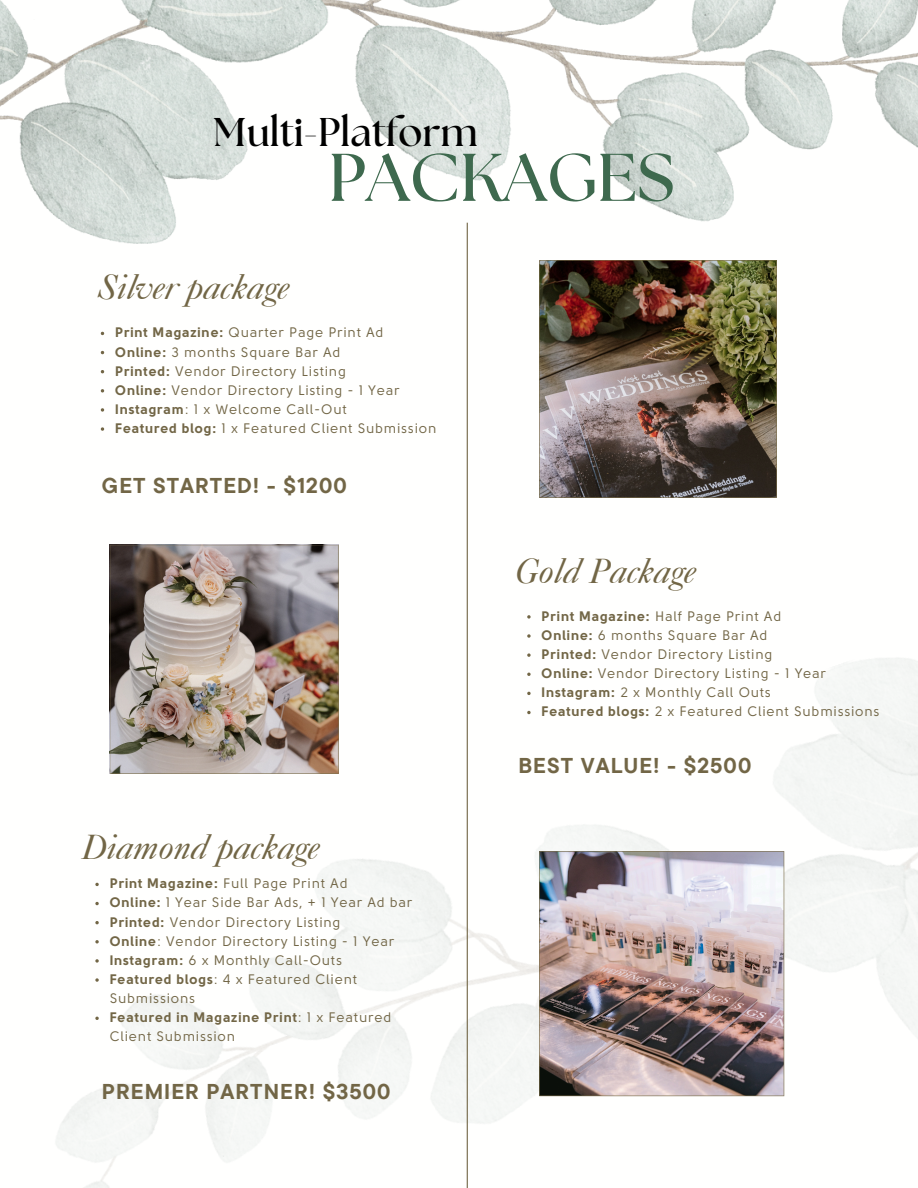
<style>
.page{position:relative;width:918px;height:1188px;background:#fff}
.page>*{position:absolute;margin:0;border:0;box-sizing:border-box;transform-origin:0 0}
.t1{font:700 67.2px "The Seasons";color:#3e694e}
.t2{font:700 40.05px "The Seasons";color:#000}
.t3{font:italic 35.25px "Caslon 540 LT Std";letter-spacing:-.01em;color:#726646}
.t4{font:700 21.45px "TT Commons Pro";letter-spacing:.05em;color:#726646}
.t5{font:13.8px/19.2px "Solomon Sans";letter-spacing:.05em;color:#726646}
.s1{font-weight:700}
</style>
<div class="page">
<img style="left:56px;top:577px;width:862px;height:611px">
<hr style="left:467px;top:223px;width:1px;height:965px;background:#726646">
<img style="left:539px;top:260px;width:238px;height:238px">
<img style="left:110px;top:545px;width:229px;height:229px">
<svg style="left:527px;top:615px;width:4px;height:4px"></svg>
<svg style="left:527px;top:634px;width:4px;height:4px"></svg>
<svg style="left:527px;top:653px;width:4px;height:4px"></svg>
<svg style="left:527px;top:673px;width:4px;height:3px"></svg>
<svg style="left:527px;top:692px;width:4px;height:3px"></svg>
<svg style="left:527px;top:711px;width:4px;height:3px"></svg>
<img style="left:539px;top:851px;width:245px;height:245px">
<svg style="left:95px;top:883px;width:4px;height:3px"></svg>
<svg style="left:95px;top:902px;width:4px;height:3px"></svg>
<svg style="left:95px;top:921px;width:4px;height:3px"></svg>
<svg style="left:95px;top:940px;width:4px;height:3px"></svg>
<svg style="left:95px;top:959px;width:4px;height:4px"></svg>
<svg style="left:95px;top:978px;width:4px;height:4px"></svg>
<svg style="left:95px;top:1017px;width:4px;height:3px"></svg>
<img style="left:0;top:0;width:918px;height:243px">
<svg style="left:101px;top:389px;width:3px;height:4px"></svg>
<svg style="left:101px;top:408px;width:3px;height:4px"></svg>
<svg style="left:101px;top:427px;width:3px;height:4px"></svg>
<p class="t2" style="left:214px;top:114px;width:265px">Multi-Platform</p>
<p class="t1" style="left:329px;top:147px;width:347px">PACKAGES</p>
<p class="t3" style="left:98px;top:274px;width:193px">Silver package</p>
<p class="t5" style="left:115px;top:324px;width:270px"><span class="s1">Print Magazine:</span> Quarter Page Print Ad</p>
<p class="t5" style="left:115px;top:343px;width:227px"><span class="s1">Online:</span> 3 months Square Bar Ad</p>
<h4 class="t5" style="left:115px;top:362px;width:232px"><span class="s1">Printed:</span> Vendor Directory Listing</h4>
<p class="t5" style="left:115px;top:381px;width:286px"><span class="s1">Online:</span> Vendor Directory Listing - 1 Year</p>
<p class="t5" style="left:115px;top:400px;width:233px"><span class="s1">Instagram</span>: 1 x Welcome Call-Out</p>
<p class="t5" style="left:115px;top:419px;width:323px"><span class="s1">Featured blog:</span> 1 x Featured Client Submission</p>
<p class="t4" style="left:102px;top:472px;width:246px">GET STARTED! - $1200</p>
<p class="t3" style="left:82px;top:835px;width:239px">Diamond package</p>
<p class="t5" style="left:110px;top:875px;width:239px"><span class="s1">Print Magazine:</span> Full Page Print Ad</p>
<h4 class="t5" style="left:110px;top:894px;width:304px"><span class="s1">Online:</span> 1 Year Side Bar Ads, + 1 Year Ad bar</h4>
<p class="t5" style="left:110px;top:913px;width:232px"><span class="s1">Printed:</span> Vendor Directory Listing</p>
<h3 class="t5" style="left:110px;top:932px;width:286px"><span class="s1">Online</span>: Vendor Directory Listing - 1 Year</h3>
<p class="t5" style="left:110px;top:951px;width:234px"><span class="s1">Instagram:</span> 6 x Monthly Call-Outs</p>
<h3 class="t5" style="left:110px;top:970px;width:249px"><span class="s1">Featured blogs</span>: 4 x Featured Client<br>Submissions</h3>
<p class="t5" style="left:110px;top:1008px;width:283px"><span class="s1">Featured in Magazine Print</span>: 1 x Featured<br>Client Submission</p>
<p class="t4" style="left:102px;top:1077px;width:290px">PREMIER PARTNER! $3500</p>
<p class="t3" style="left:515px;top:558px;width:182px">Gold Package</p>
<h1 class="t5" style="left:542px;top:607px;width:241px"><span class="s1">Print Magazine:</span> Half Page Print Ad</h1>
<p class="t5" style="left:542px;top:626px;width:227px"><span class="s1">Online:</span> 6 months Square Bar Ad</p>
<h3 class="t5" style="left:542px;top:645px;width:232px"><span class="s1">Printed:</span> Vendor Directory Listing</h3>
<p class="t5" style="left:542px;top:664px;width:286px"><span class="s1">Online:</span> Vendor Directory Listing - 1 Year</p>
<p class="t5" style="left:542px;top:684px;width:231px"><span class="s1">Instagram:</span> 2 x Monthly Call Outs</p>
<p class="t5" style="left:542px;top:703px;width:339px"><span class="s1">Featured blogs:</span> 2 x Featured Client Submissions</p>
<p class="t4" style="left:519px;top:751px;width:234px">BEST VALUE! - $2500</p>
</div>
